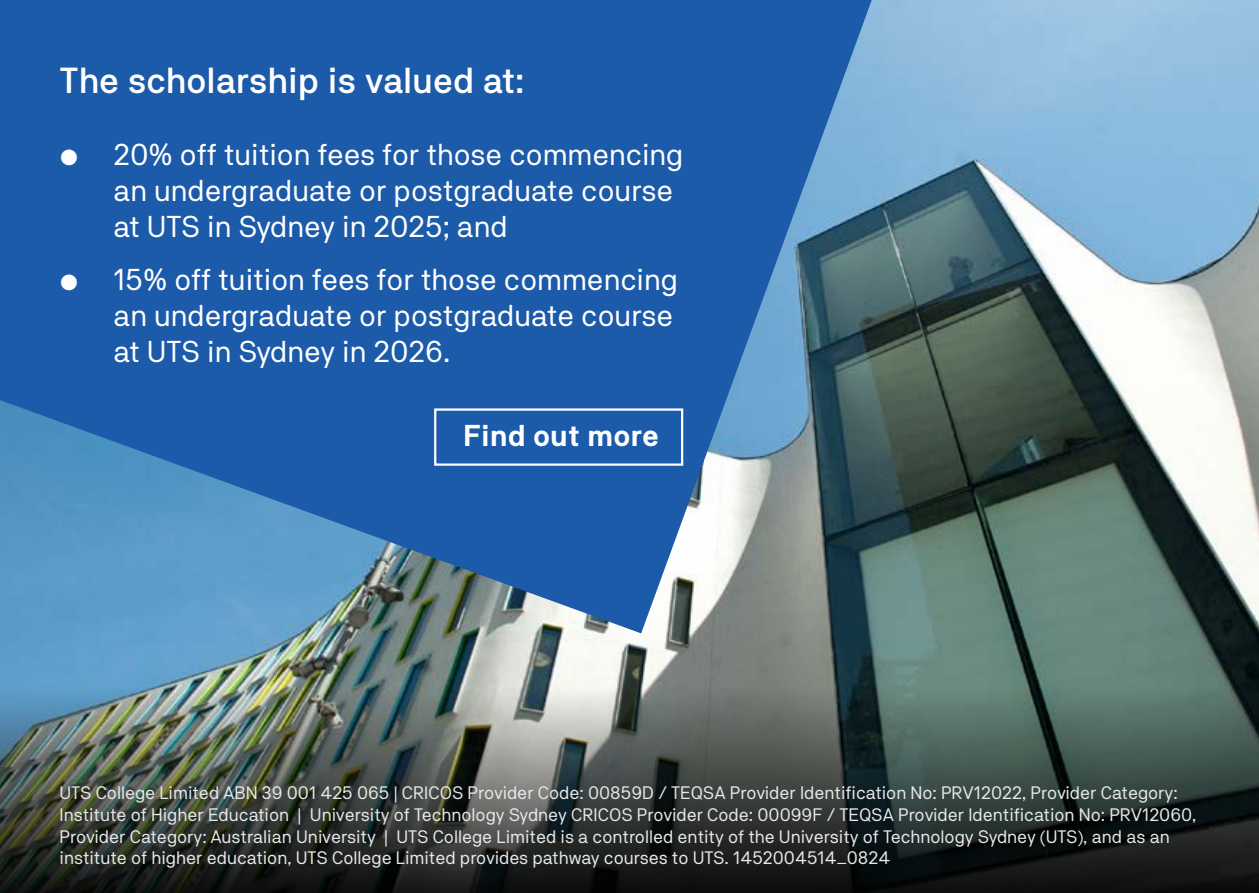
<style>
.page{position:relative;width:1259px;height:893px;background:#fff}
.page>*{position:absolute;margin:0;border:0;box-sizing:border-box;transform-origin:0 0}
.t1{font:500 36px "NB Akademie Std";color:#fff}
.t2{font:30px/36px "NB Akademie Std";color:#fff}
.t3{font:700 30px "NB Akademie Std";color:#fff}
.t4{font:18px/21.6px "NB Akademie Std";color:#e6e7e8}
</style>
<div class="page">
<img style="left:0;top:0;width:1259px;height:893px">
<svg style="left:0;top:0;width:871px;height:633px;background:#3169aa"></svg>
<div style="left:434px;top:408px;width:249px;height:58px;border:2px solid #fff"></div>
<h1 class="t1" style="left:60px;top:59px;width:466px">The scholarship is valued at:</h1>
<h2 class="t2" style="left:114px;top:136px;width:571px;text-indent:-54px">• 20% off tuition fees for those commencing an undergraduate or postgraduate course at UTS in Sydney in 2025; and</h2>
<h2 class="t2" style="left:114px;top:261px;width:566px;text-indent:-54px">• 15% off tuition fees for those commencing an undergraduate or postgraduate course at UTS in Sydney in 2026.</h2>
<h2 class="t3" style="left:463px;top:419px;width:198px">Find out more</h2>
<p class="t4" style="left:60px;top:782px;width:1138px">UTS College Limited ABN 39 001 425 065 | CRICOS Provider Code: 00859D / TEQSA Provider Identification No: PRV12022, Provider Category:<br>Institute of Higher Education | University of Technology Sydney CRICOS Provider Code: 00099F / TEQSA Provider Identification No: PRV12060, Provider Category: Australian University | UTS College Limited is a controlled entity of the University of Technology Sydney (UTS), and as an institute of higher education, UTS College Limited provides pathway courses to UTS. 1452004514_0824</p>
</div>
